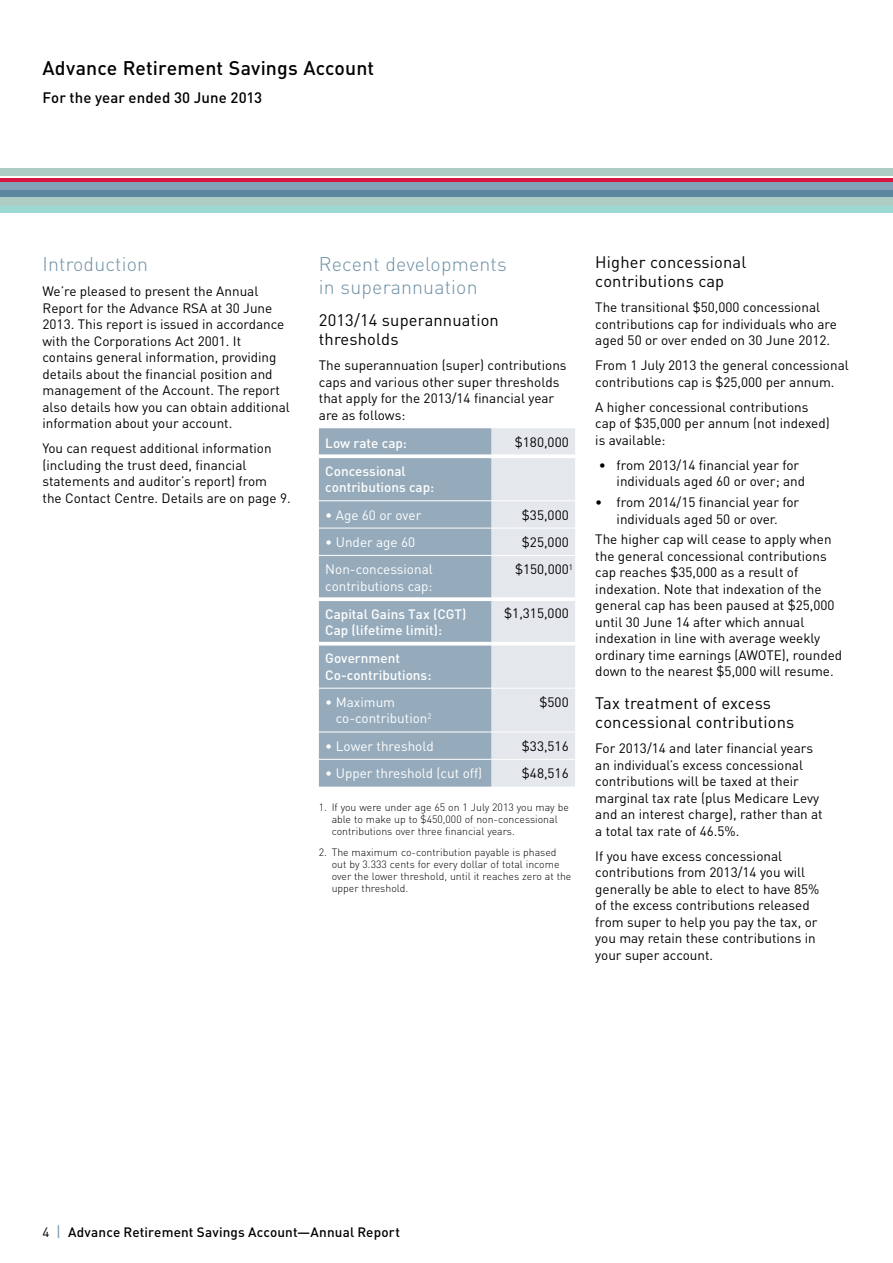
<style>
.page{position:relative;width:893px;height:1263px;background:#fff}
.page>*{position:absolute;margin:0;border:0;box-sizing:border-box;transform-origin:0 0}
.t1{font:300 19.5px/22.5px "DIN";letter-spacing:.01em;color:#6e90a5}
.t2{font:500 19.5px "DIN";letter-spacing:.005em;color:#000}
.t3{font:16.5px/19.5px "DIN";letter-spacing:.01em;color:#000}
.t4{font:500 15px "DIN";letter-spacing:.005em;color:#000}
.t5{font:13.5px/16.5px "DIN";color:#000}
.t6{font:13.5px/16.5px "DIN";color:#fff}
.t7{font:500 13.5px/16.5px "DIN";color:#fff}
.t8{font:500 13.5px "DIN";letter-spacing:.01em;color:#000}
.t9{font:300 10.5px/12px "DIN";color:#000}
.s1{font-weight:400}
.s2{font-weight:400;font-size:15px;color:#6e90a5}
</style>
<div class="page">
<div style="left:0;top:169px;width:893px;height:7px;background:#acccc4"></div>
<div style="left:0;top:191px;width:893px;height:22px;background:#9ed8d2"></div>
<div style="left:0;top:193px;width:893px;height:12px;background:#acccc4"></div>
<div style="left:0;top:178px;width:893px;height:19px;background:#5d87a1"></div>
<div style="left:0;top:178px;width:893px;height:12px;background:#80a1b6"></div>
<hr style="left:0;top:178px;width:893px;height:4px;background:#d7143f">
<div style="left:319px;top:428px;width:173px;height:359px;background:#95aabb"></div>
<div style="left:492px;top:428px;width:83px;height:359px;background:#e4e7eb"></div>
<hr style="left:319px;top:500px;width:173px;height:1px;background:#fff">
<hr style="left:492px;top:500px;width:83px;height:1px;background:#fff">
<hr style="left:319px;top:528px;width:173px;height:1px;background:#fff">
<hr style="left:492px;top:528px;width:83px;height:1px;background:#fff">
<hr style="left:319px;top:555px;width:173px;height:1px;background:#fff">
<hr style="left:492px;top:555px;width:83px;height:1px;background:#fff">
<hr style="left:319px;top:688px;width:173px;height:1px;background:#fff">
<hr style="left:492px;top:688px;width:83px;height:1px;background:#fff">
<hr style="left:319px;top:732px;width:173px;height:1px;background:#fff">
<hr style="left:492px;top:732px;width:83px;height:1px;background:#fff">
<hr style="left:319px;top:759px;width:173px;height:1px;background:#fff">
<hr style="left:492px;top:759px;width:83px;height:1px;background:#fff">
<svg style="left:319px;top:454px;width:173px;height:4px"></svg>
<hr style="left:492px;top:454px;width:83px;height:4px;background:#fff">
<svg style="left:319px;top:597px;width:173px;height:4px"></svg>
<hr style="left:492px;top:597px;width:83px;height:4px;background:#fff">
<hr style="left:319px;top:642px;width:173px;height:3px;background:#fff">
<hr style="left:492px;top:642px;width:83px;height:3px;background:#fff">
<h1 class="t2" style="left:43px;top:55px;width:333px">Advance Retirement Savings Account</h1>
<p class="t4" style="left:43px;top:88px;width:221px">For the year ended 30 June 2013</p>
<h1 class="t1" style="left:43px;top:252px;width:107px">Introduction</h1>
<p class="t5" style="left:43px;top:283px;width:249px">We’re pleased to present the Annual Report for the Advance RSA at 30 June 2013. This report is issued in accordance with the Corporations Act 2001. It contains general information, providing details about the financial position and management of the Account. The report also details how you can obtain additional information about your account.</p>
<p class="t5" style="left:43px;top:440px;width:250px">You can request additional information (including the trust deed, financial statements and auditor’s report) from<br>the Contact Centre. Details are on page 9.</p>
<h1 class="t1" style="left:319px;top:252px;width:189px">Recent developments in superannuation</h1>
<p class="t3" style="left:319px;top:310px;width:181px">2013/14 superannuation thresholds</p>
<p class="t5" style="left:319px;top:357px;width:249px">The superannuation (super) contributions caps and various other super thresholds that apply for the 2013/14 financial year are as follows:</p>
<p class="t7" style="left:325px;top:434px;width:83px">Low rate cap:</p>
<p class="t5" style="left:515px;top:434px;width:55px">$180,000</p>
<p class="t7" style="left:325px;top:462px;width:111px">Concessional contributions cap:</p>
<p class="t6" style="left:325px;top:507px;width:98px">• Age 60 or over</p>
<p class="t5" style="left:522px;top:507px;width:48px">$35,000</p>
<p class="t6" style="left:325px;top:534px;width:91px">• Under age 60</p>
<p class="t5" style="left:522px;top:534px;width:48px">$25,000</p>
<p class="t6" style="left:325px;top:561px;width:109px">Non-concessional contributions cap:</p>
<p class="t5" style="left:515px;top:561px;width:60px">$150,000<sup>1</sup></p>
<p class="t7" style="left:325px;top:605px;width:143px">Capital Gains Tax (CGT)<br>Cap (lifetime limit):</p>
<p class="t5" style="left:504px;top:605px;width:66px">$1,315,000</p>
<p class="t7" style="left:325px;top:649px;width:108px">Government<br>Co-contributions:</p>
<p class="t6" style="left:336px;top:694px;width:97px;text-indent:-11px">• Maximum co-contribution<sup>2</sup></p>
<p class="t5" style="left:540px;top:694px;width:31px">$500</p>
<p class="t6" style="left:325px;top:738px;width:110px">• Lower threshold</p>
<p class="t5" style="left:522px;top:738px;width:48px">$33,516</p>
<p class="t6" style="left:325px;top:765px;width:159px">• Upper threshold (cut off)</p>
<p class="t5" style="left:522px;top:765px;width:48px">$48,516</p>
<p class="t9" style="left:332px;top:801px;width:239px;text-indent:-13px">1. If you were under age 65 on 1 July 2013 you may be able to make up to $450,000 of non-concessional contributions over three financial years.</p>
<p class="t9" style="left:332px;top:846px;width:241px;text-indent:-13px">2. The maximum co-contribution payable is phased out by 3.333 cents for every dollar of total income over the lower threshold, until it reaches zero at the upper threshold.</p>
<p class="t3" style="left:595px;top:252px;width:152px">Higher concessional contributions cap</p>
<p class="t5" style="left:595px;top:299px;width:243px">The transitional $50,000 concessional contributions cap for individuals who are aged 50 or over ended on 30 June 2012.</p>
<p class="t5" style="left:595px;top:357px;width:255px">From 1 July 2013 the general concessional contributions cap is $25,000 per annum.</p>
<p class="t5" style="left:595px;top:399px;width:236px">A higher concessional contributions cap of $35,000 per annum (not indexed) is available:</p>
<p class="t5" style="left:617px;top:457px;width:190px;text-indent:-18px">• from 2013/14 financial year for individuals aged 60 or over; and</p>
<p class="t5" style="left:595px;top:494px;width:205px;text-align:center">• from 2014/15 financial year for individuals aged 50 or over.</p>
<p class="t5" style="left:595px;top:531px;width:248px">The higher cap will cease to apply when the general concessional contributions cap reaches $35,000 as a result of indexation. Note that indexation of the general cap has been paused at $25,000 until 30 June 14 after which annual indexation in line with average weekly ordinary time earnings (AWOTE), rounded down to the nearest $5,000 will resume.</p>
<p class="t3" style="left:595px;top:693px;width:201px">Tax treatment of excess concessional contributions</p>
<p class="t5" style="left:595px;top:740px;width:229px">For 2013/14 and later financial years an individual’s excess concessional contributions will be taxed at their marginal tax rate (plus Medicare Levy and an interest charge), rather than at a total tax rate of 46.5%.</p>
<p class="t5" style="left:595px;top:848px;width:226px">If you have excess concessional contributions from 2013/14 you will generally be able to elect to have 85% of the excess contributions released from super to help you pay the tax, or you may retain these contributions in your super account.</p>
<p class="t8" style="left:43px;top:1223px;width:359px"><span class="s1">4</span> <span class="s2">|</span> Advance Retirement Savings Account—Annual Report</p>
</div>
